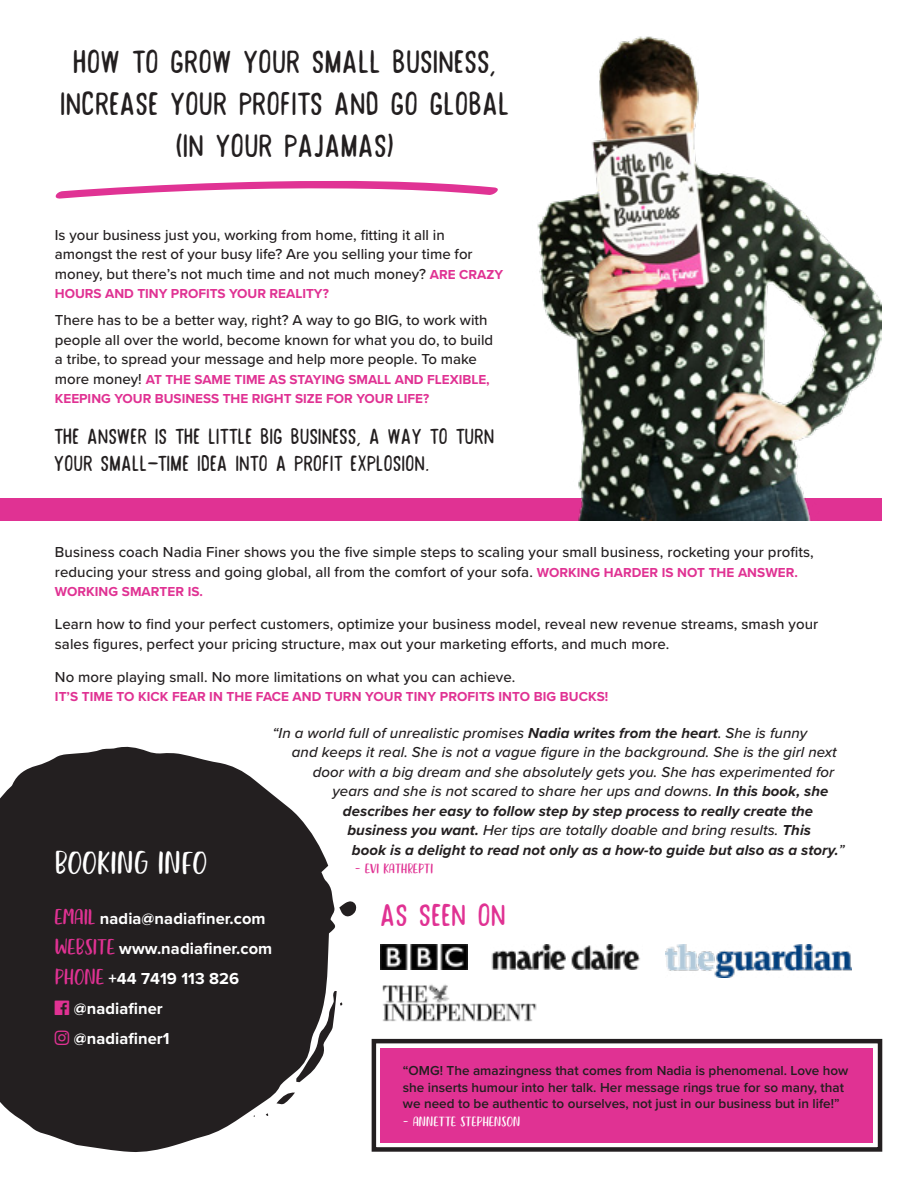
<style>
.page{position:relative;width:918px;height:1188px;background:#fff}
.page>*{position:absolute;margin:0;border:0;box-sizing:border-box;transform-origin:0 0}
.t1{font:46.5px/42px "Desert Road";color:#231f20;text-align:center}
.t2{font:45px "Desert Road";color:#e03293}
.t3{font:34.5px "Echo Soul Sans";letter-spacing:.01em;color:#fff}
.t4{font:31.5px/27px "Desert Road";color:#231f20}
.t5{font:700 16.5px/30px "Proxima Nova";letter-spacing:.005em;color:#fff}
.t6{font:500 15px/19.5px "Proxima Nova";letter-spacing:.005em;color:#231f20}
.t7{font:italic 500 15px "Proxima Nova";letter-spacing:.005em;color:#231f20}
.t8{font:italic 700 15px "Proxima Nova";letter-spacing:.005em;color:#231f20}
.t9{font:15px "Echo Soul Sans";letter-spacing:.01em;color:#fff}
.t10{font:15px "Echo Soul Sans";letter-spacing:.01em;color:#e03293}
.t11{font:700 13.5px/19.5px "Proxima Nova";color:#e03293}
.t12{font:600 13.5px/16.2px "Proxima Nova";color:#231f20}
.s1{font-weight:700;font-size:13.5px;color:#e03293}
.s2{font-weight:500;font-size:15px;color:#231f20}
.s3{font-weight:700}
.s4{font-weight:500}
.s5{font-family:"Echo Soul Sans";font-weight:400;font-size:24px;color:#e03293}
.s6{color:#e03293}
</style>
<div class="page">
<div style="left:0;top:498px;width:882px;height:23px;background:#e03293"></div>
<svg style="left:0;top:746px;width:357px;height:406px;fill:#231f20"></svg>
<img style="left:537px;top:36px;width:345px;height:484px">
<svg style="left:55px;top:180px;width:443px;height:19px"></svg>
<img style="left:666px;top:945px;width:185px;height:32px">
<img style="left:382px;top:984px;width:155px;height:38px">
<img style="left:491px;top:945px;width:149px;height:25px">
<img style="left:381px;top:945px;width:86px;height:24px">
<div style="left:381px;top:1048px;width:492px;height:95px;background:#e03293"></div>
<div style="left:372px;top:1039px;width:510px;height:113px;border:4px solid #231f20"></div>
<svg style="left:55px;top:1001px;width:14px;height:15px"></svg>
<svg style="left:55px;top:1031px;width:14px;height:15px"></svg>
<h1 class="t1" style="left:62px;top:36px;width:451px">How to grow your small business, increase your profits and go global (in your pajamas)</h1>
<p class="t6" style="left:55px;top:224px;width:450px">Is your business just you, working from home, fitting it all in amongst the rest of your busy life? Are you selling your time for money, but there’s not much time and not much money? <span class="s1">ARE CRAZY</span></p>
<p class="t11" style="left:55px;top:284px;width:275px">HOURS AND TINY PROFITS YOUR REALITY?</p>
<p class="t6" style="left:55px;top:310px;width:440px">There has to be a better way, right? A way to go BIG, to work with people all over the world, become known for what you do, to build a tribe, to spread your message and help more people. To make</p>
<p class="t11" style="left:55px;top:370px;width:436px"><span class="s2">more money!</span> AT THE SAME TIME AS STAYING SMALL AND FLEXIBLE,<br>KEEPING YOUR BUSINESS THE RIGHT SIZE FOR YOUR LIFE?</p>
<h3 class="t4" style="left:55px;top:419px;width:442px">THE ANSWER IS THE LITTLE BIG BUSINESS, A WAY TO TURN<br>YOUR SMALL-TIME IDEA INTO A PROFIT EXPLOSION.</h3>
<p class="t6" style="left:55px;top:542px;width:760px">Business coach Nadia Finer shows you the five simple steps to scaling your small business, rocketing your profits, reducing your stress and going global, all from the comfort of your sofa. <span class="s1">WORKING HARDER IS NOT THE ANSWER.</span></p>
<p class="t11" style="left:55px;top:582px;width:150px">WORKING SMARTER IS.</p>
<p class="t6" style="left:55px;top:614px;width:765px">Learn how to find your perfect customers, optimize your business model, reveal new revenue streams, smash your sales figures, perfect your pricing structure, max out your marketing efforts, and much more.</p>
<p class="t6" style="left:55px;top:666px;width:462px">No more playing small. No more limitations on what you can achieve.</p>
<p class="t11" style="left:55px;top:687px;width:555px">IT’S TIME TO KICK FEAR IN THE FACE AND TURN YOUR TINY PROFITS INTO BIG BUCKS!</p>
<p class="t7" style="left:272px;top:722px;width:536px">“In a world full of unrealistic promises <span class="s3">Nadia writes from the heart</span>. She is funny</p>
<p class="t7" style="left:292px;top:741px;width:546px">and keeps it real. She is not a vague figure in the background. She is the girl next</p>
<p class="t7" style="left:313px;top:761px;width:523px">door with a big dream and she absolutely gets you. She has experimented for</p>
<p class="t7" style="left:332px;top:780px;width:498px">years and she is not scared to share her ups and downs. <span class="s3">In this book, she</span></p>
<p class="t8" style="left:343px;top:800px;width:472px">describes her easy to follow step by step process to really create the</p>
<p class="t7" style="left:347px;top:819px;width:465px"><span class="s3">business you want.</span> Her tips are totally doable and bring results. <span class="s3">This</span></p>
<p class="t8" style="left:352px;top:839px;width:494px">book is a delight to read not only as a how-to guide but also as a story.<span class="s4">”</span></p>
<p class="t10" style="left:355px;top:861px;width:80px">- EVI KATHREPTI</p>
<h2 class="t2" style="left:382px;top:884px;width:127px">As seen on</h2>
<h3 class="t3" style="left:55px;top:845px;width:154px">BOOKING INFO</h3>
<p class="t5" style="left:55px;top:905px;width:219px"><span class="s5">EMAIL</span> nadia@nadiafiner.com<br><span class="s5">WEBSITE</span> www.nadiafiner.com<br><span class="s5">PHONE</span> +44 7419 113 826</p>
<p class="t5" style="left:55px;top:995px;width:109px"><span class="s6">□□</span> @nadiafiner</p>
<p class="t5" style="left:55px;top:1025px;width:116px"><span class="s6">■▲▼</span> @nadiafiner1</p>
<p class="t12" style="left:403px;top:1063px;width:447px">“OMG! The amazingness that comes from Nadia is phenomenal. Love how she inserts humour into her talk. Her message rings true for so many, that we need to be authentic to ourselves, not just in our business but in life!<span class="s4">”</span></p>
<p class="t9" style="left:403px;top:1114px;width:119px">- ANNETTE STEPHENSON</p>
</div>
